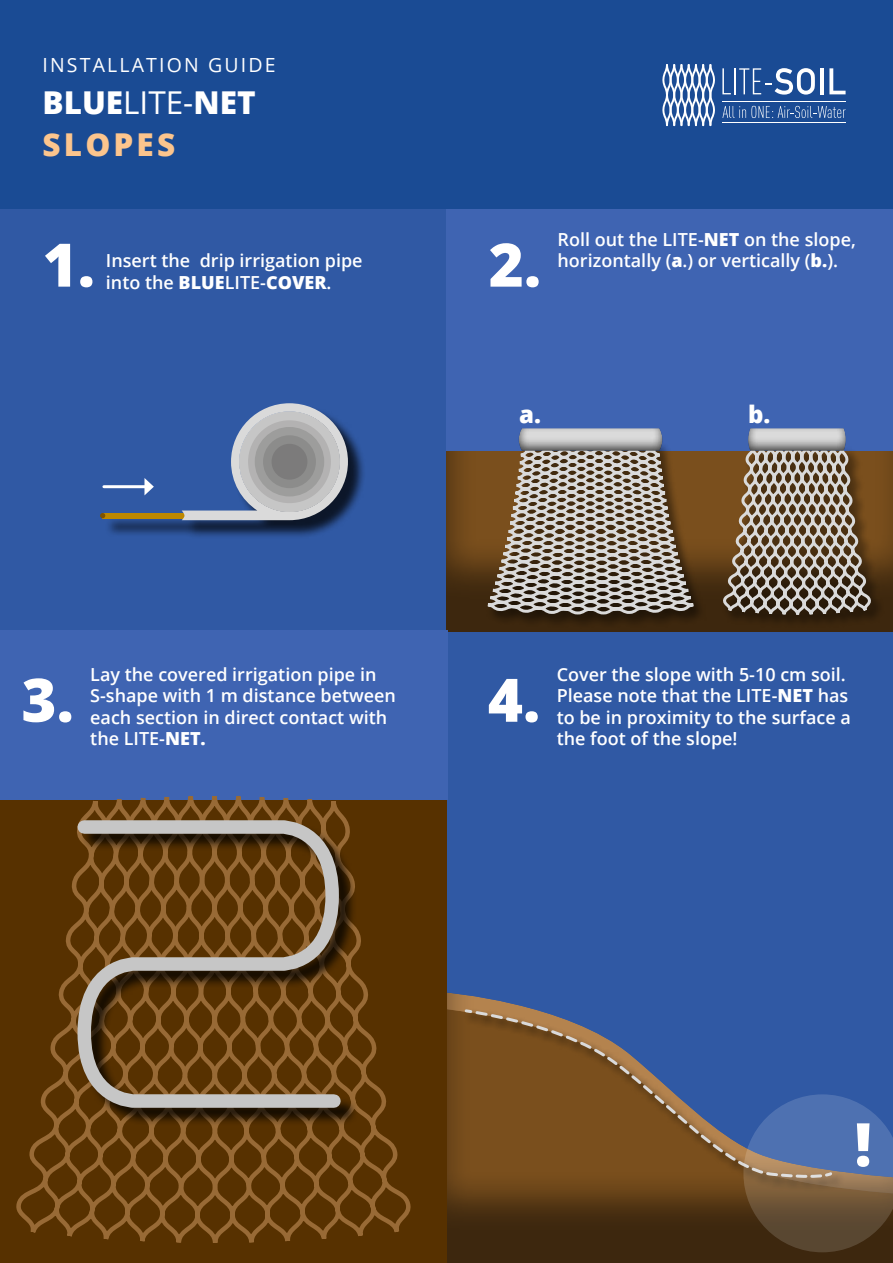
<style>
.page{position:relative;width:893px;height:1263px;background:#fff}
.page>*{position:absolute;margin:0;border:0;box-sizing:border-box;transform-origin:0 0}
.t1{font:800 60px "Open Sans";color:#fff}
.t2{font:800 31.5px/42px "Open Sans";letter-spacing:.05em;color:#fff}
.t3{font:800 24px "Open Sans";color:#fff}
.t4{font:19.5px "Open Sans";letter-spacing:.11em;color:#fff}
.t5{font:600 18px/21.6px "Open Sans";color:#fff}
.s1{font-weight:400}
.s2{color:#fcc58d}
.s3{font-weight:800}
</style>
<div class="page">
<div style="left:0;top:196px;width:448px;height:435px;background:#3059a4"></div>
<div style="left:446px;top:196px;width:447px;height:435px;background:#3f64b2"></div>
<div style="left:446px;top:631px;width:447px;height:632px;background:#3059a4"></div>
<div style="left:105px;top:405px;width:262px;height:134px;background:#000;opacity:.75"></div>
<div style="left:102px;top:513px;width:88px;height:5px;background:#bd8800"></div>
<svg style="left:182px;top:403px;width:166px;height:117px"></svg>
<div style="left:444px;top:450px;width:449px;height:184px;background:#000;opacity:.5"></div>
<hr style="left:104px;top:485px;width:43px;height:3px;background:#fff">
<svg style="left:144px;top:478px;width:10px;height:17px"></svg>
<svg style="left:100px;top:513px;width:5px;height:5px"></svg>
<div style="left:0;top:0;width:893px;height:208px;background:#1a4b94"></div>
<svg style="left:722px;top:106px;width:124px;height:12px"></svg>
<hr style="left:722px;top:101px;width:124px;height:1px;background:#fff">
<hr style="left:722px;top:122px;width:124px;height:1px;background:#fff">
<svg style="left:722px;top:68px;width:9px;height:26px"></svg>
<hr style="left:734px;top:68px;width:2px;height:26px;background:#fff">
<svg style="left:739px;top:68px;width:76px;height:27px"></svg>
<hr style="left:820px;top:68px;width:4px;height:26px;background:#fff">
<svg style="left:829px;top:68px;width:17px;height:26px"></svg>
<svg style="left:662px;top:64px;width:53px;height:62px"></svg>
<div style="left:721px;top:445px;width:163px;height:183px;background:#000;opacity:.75"></div>
<svg style="left:723px;top:445px;width:148px;height:172px;background:#847461"></svg>
<div style="left:746px;top:428px;width:101px;height:25px;background:#000;opacity:.75"></div>
<div style="left:486px;top:438px;width:221px;height:190px;background:#000;opacity:.75"></div>
<svg style="left:485px;top:438px;width:211px;height:178px;background:#8e8172"></svg>
<div style="left:517px;top:428px;width:146px;height:25px;background:#000;opacity:.75"></div>
<div style="left:443px;top:991px;width:450px;height:258px;background:#000;opacity:.5"></div>
<div style="left:439px;top:1007px;width:454px;height:256px;background:#000;opacity:.5"></div>
<div style="left:463px;top:1008px;width:383px;height:184px;background:#000;opacity:.75"></div>
<svg style="left:463px;top:1008px;width:371px;height:170px"></svg>
<svg style="left:604px;top:1054px;width:289px;height:198px"></svg>
<div style="left:0;top:631px;width:447px;height:632px;background:#573100"></div>
<div style="left:0;top:630px;width:448px;height:169px;background:#3f64b2"></div>
<svg style="left:15px;top:796px;width:396px;height:447px"></svg>
<div style="left:80px;top:822px;width:279px;height:304px;background:#000;opacity:.75"></div>
<svg style="left:71px;top:813px;width:276px;height:301px"></svg>
<p class="t4" style="left:43px;top:51px;width:235px">INSTALLATION GUIDE</p>
<h2 class="t2" style="left:43px;top:79px;width:215px">BLUE<span class="s1">LITE-</span>NET<br><span class="s2">SLOPES</span></h2>
<h1 class="t1" style="left:43px;top:219px;width:54px">1.</h1>
<h1 class="t1" style="left:489px;top:219px;width:54px">2.</h1>
<p class="t5" style="left:106px;top:249px;width:258px">Insert the drip irrigation pipe into the <span class="s3">BLUE</span>LITE-<span class="s3">COVER</span>.</p>
<p class="t5" style="left:558px;top:228px;width:300px">Roll out the LITE-<span class="s3">NET</span> on the slope, horizontally (<span class="s3">a</span>.) or vertically (<span class="s3">b.</span>).</p>
<h3 class="t3" style="left:519px;top:396px;width:23px">a.</h3>
<h3 class="t3" style="left:748px;top:396px;width:24px">b.</h3>
<h1 class="t1" style="left:21px;top:654px;width:54px">3.</h1>
<p class="t5" style="left:90px;top:663px;width:307px">Lay the covered irrigation pipe in<br>S-shape with 1 m distance between each section in direct contact with the LITE-<span class="s3">NET.</span></p>
<h1 class="t1" style="left:488px;top:654px;width:54px">4.</h1>
<p class="t5" style="left:557px;top:663px;width:296px">Cover the slope with 5-10 cm soil.<br>Please note that the LITE-<span class="s3">NET</span> has to be in proximity to the surface a the foot of the slope!</p>
<h1 class="t1" style="left:854px;top:1099px;width:19px">!</h1>
</div>
